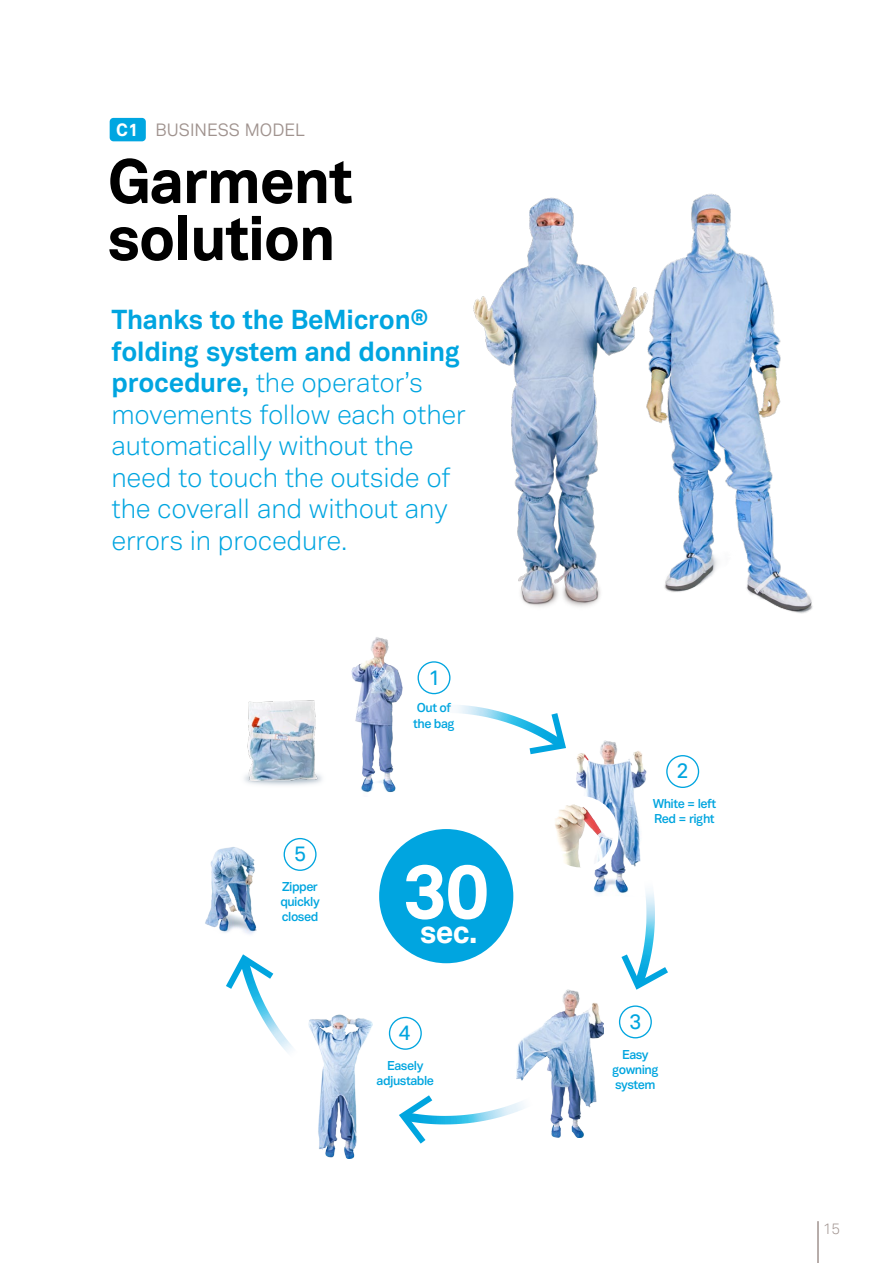
<style>
.page{position:relative;width:893px;height:1263px;background:#fff}
.page>*{position:absolute;margin:0;border:0;box-sizing:border-box;transform-origin:0 0}
.t1{font:800 75.6px "Vaud";color:#fff}
.t2{font:800 61.5px/57px "Vaud";letter-spacing:-.02em;color:#000}
.t3{font:800 30.9px "Vaud";color:#fff}
.t4{font:300 27px/31.5px "Vaud";letter-spacing:-.01em;color:#00a5e0}
.t5{font:500 20.85px "Vaud";color:#00a5df}
.t6{font:17.55px "Vaud";color:#a0938f}
.t7{font:800 17.55px "Vaud";color:#fff}
.t8{font:300 15px "Vaud";color:#a0938f}
.t9{font:600 12.6px/15.1px "Vaud";letter-spacing:-.04em;color:#00a5df}
.s1{font-weight:700}
</style>
<div class="page">
<hr style="left:817px;top:1221px;width:2px;height:42px;background:#a0938f">
<div style="left:110px;top:118px;width:36px;height:23px;background:#00a6e1;border-radius:4px"></div>
<img style="left:205px;top:848px;width:21px;height:85px">
<img style="left:351px;top:637px;width:52px;height:67px">
<div style="left:418px;top:661px;width:32px;height:33px;border:1px solid #00a5df;border-radius:50%"></div>
<svg style="left:226px;top:704px;width:474px;height:455px"></svg>
<div style="left:379px;top:829px;width:134px;height:134px;background:#00a5e0;border-radius:50%"></div>
<img style="left:473px;top:197px;width:161px;height:410px">
<img style="left:634px;top:193px;width:179px;height:421px">
<img style="left:226px;top:742px;width:117px;height:73px">
<img style="left:241px;top:700px;width:80px;height:94px">
<p class="t6" style="left:156px;top:119px;width:151px">BUSINESS MODEL</p>
<p class="t7" style="left:116px;top:119px;width:23px">C1</p>
<h2 class="t2" style="left:108px;top:152px;width:247px">Garment solution</h2>
<p class="t4" style="left:111px;top:304px;width:356px"><span class="s1">Thanks to the BeMicron® folding system and donning procedure,</span> the operator’s movements follow each other automatically without the need to touch the outside of the coverall and without any errors in procedure.</p>
<p class="t5" style="left:294px;top:842px;width:14px">5</p>
<p class="t9" style="left:280px;top:879px;width:41px">Zipper quickly closed</p>
<p class="t5" style="left:428px;top:665px;width:14px">1</p>
<p class="t9" style="left:413px;top:700px;width:43px">Out of the bag</p>
<h1 class="t1" style="left:403px;top:845px;width:88px">30</h1>
<p class="t3" style="left:420px;top:913px;width:59px">sec.</p>
<p class="t5" style="left:398px;top:1020px;width:14px">4</p>
<p class="t9" style="left:377px;top:1058px;width:59px;text-align:center">Easely adjustable</p>
<p class="t5" style="left:676px;top:758px;width:14px">2</p>
<p class="t9" style="left:653px;top:796px;width:65px">White = left<br>Red = right</p>
<p class="t5" style="left:629px;top:1009px;width:14px">3</p>
<p class="t9" style="left:612px;top:1046px;width:48px;text-align:center">Easy gowning system</p>
<p class="t8" style="left:823px;top:1220px;width:18px">15</p>
</div>
